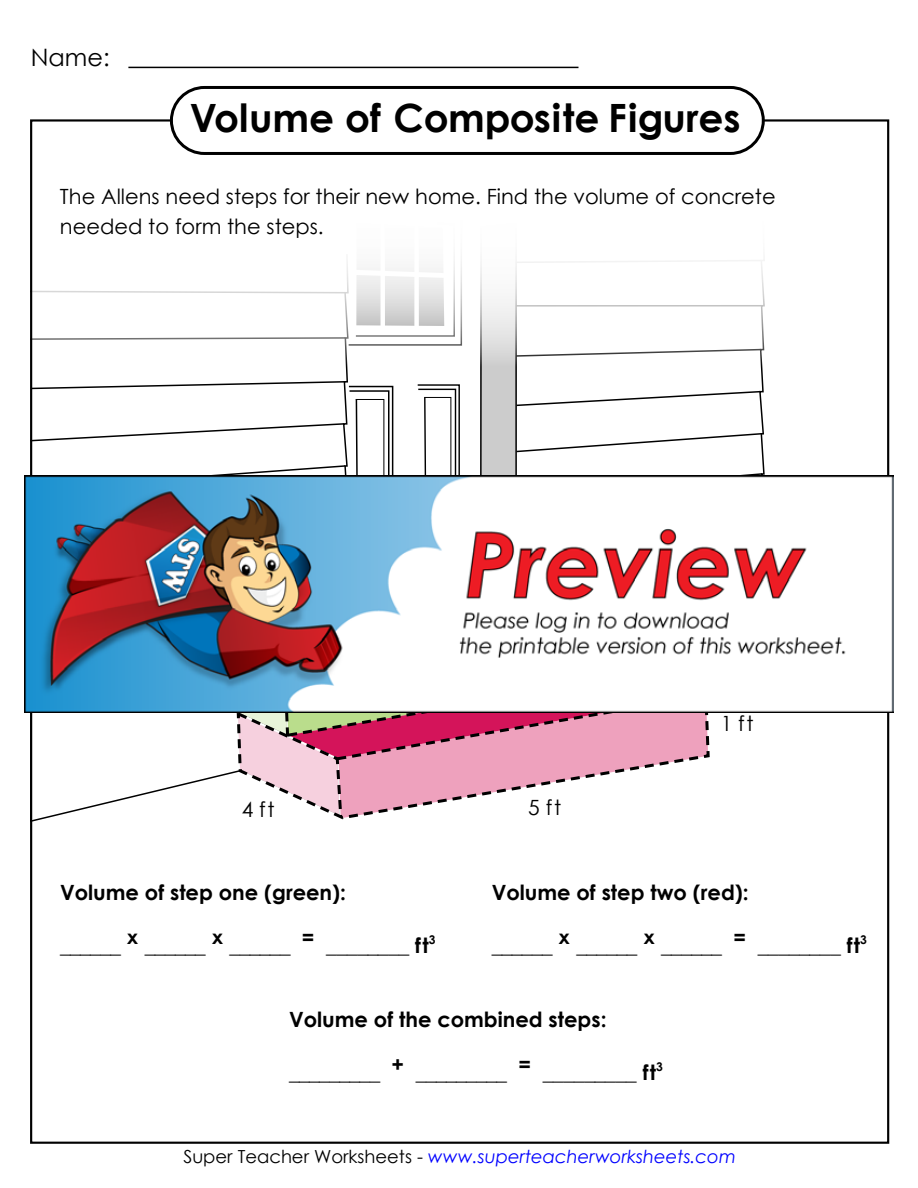
<style>
.page{position:relative;width:918px;height:1188px;background:#fff}
.page>*{position:absolute;margin:0;border:0;box-sizing:border-box;transform-origin:0 0}
.t1{font:700 39px "Century Gothic 2";color:#000}
.t2{font:24px "Century Gothic 2";color:#000}
.t3{font:700 21px "Century Gothic 2";color:#000}
.t4{font:21px/30px "Century Gothic 2";color:#000}
.t5{font:italic 18px "Century Gothic 2";color:#00f}
.s1{font-style:normal;color:#000}
</style>
<div class="page">
<svg style="left:33px;top:259px;width:732px;height:563px"></svg>
<hr style="left:128px;top:67px;width:451px;height:1px;background:#000">
<div style="left:170px;top:86px;width:595px;height:69px;border:3px solid #000;border-radius:33px"></div>
<img style="left:24px;top:475px;width:870px;height:238px">
<p class="t2" style="left:31px;top:40px;width:80px">Name:</p>
<h1 class="t1" style="left:190px;top:88px;width:552px">Volume of Composite Figures</h1>
<p class="t4" style="left:60px;top:181px;width:717px">The Allens need steps for their new home. Find the volume of concrete needed to form the steps.</p>
<p class="t4" style="left:242px;top:794px;width:34px">4 ft</p>
<p class="t4" style="left:528px;top:792px;width:34px">5 ft</p>
<p class="t4" style="left:721px;top:708px;width:34px">1 ft</p>
<p class="t3" style="left:60px;top:877px;width:288px">Volume of step one (green):</p>
<p class="t3" style="left:60px;top:929px;width:377px">______ <sup>x</sup> ______ <sup>x</sup> ______ = ________ ft<sup>3</sup></p>
<p class="t3" style="left:492px;top:877px;width:259px">Volume of step two (red):</p>
<p class="t3" style="left:492px;top:929px;width:377px">______ <sup>x</sup> ______ <sup>x</sup> ______ = ________ ft<sup>3</sup></p>
<p class="t3" style="left:289px;top:1004px;width:319px">Volume of the combined steps:</p>
<p class="t3" style="left:289px;top:1056px;width:375px">_________ + _________ = _________ ft<sup>3</sup></p>
<p class="t5" style="left:183px;top:1144px;width:554px"><span class="s1">Super Teacher Worksheets -</span> www.superteacherworksheets.com</p>
</div>
